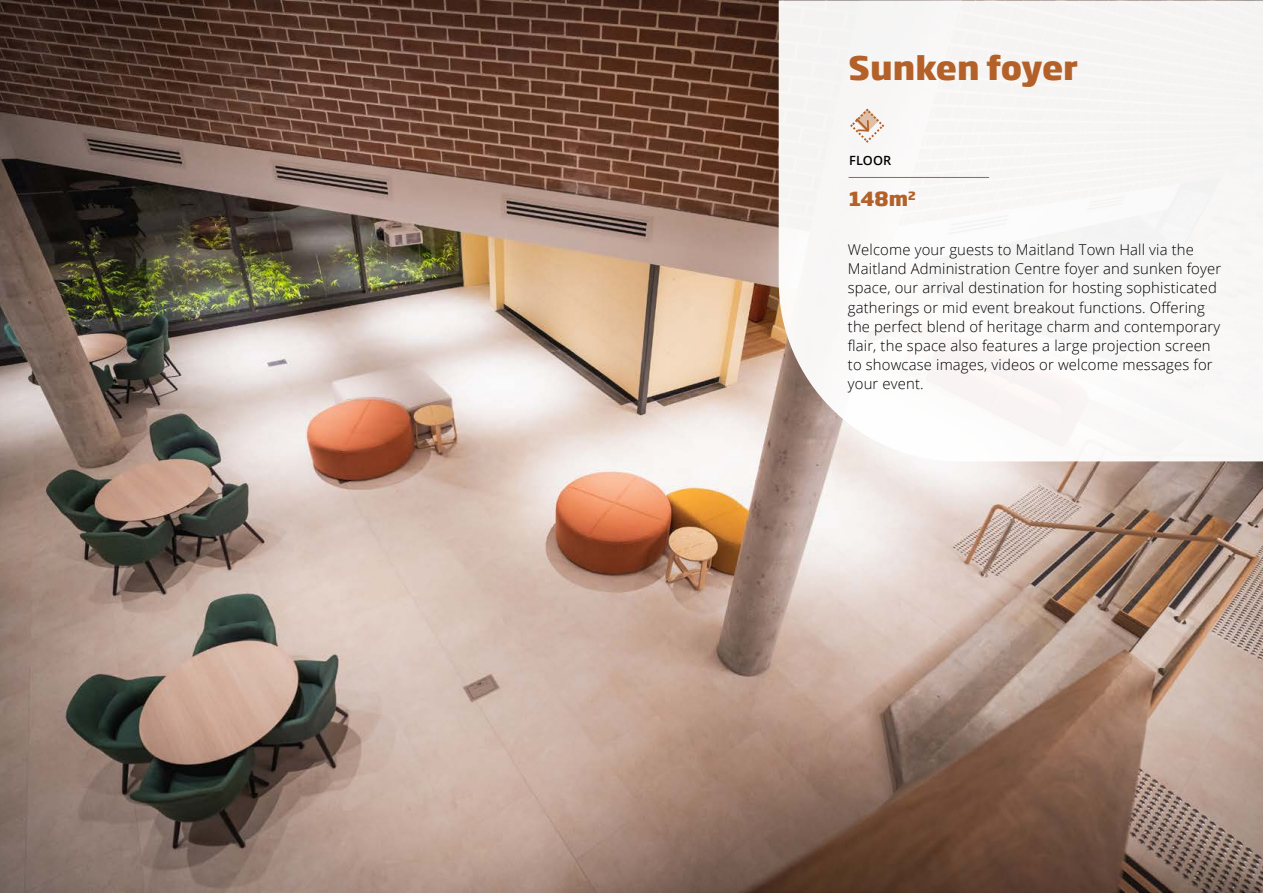
<style>
.page{position:relative;width:1263px;height:893px;background:#fff}
.page>*{position:absolute;margin:0;border:0;box-sizing:border-box;transform-origin:0 0}
.t1{font:800 31.8px "Soho Gothic Std";color:#b36128}
.t2{font:800 19.05px "Soho Gothic Std";color:#b36128}
.t3{font:300 14.85px/19px "Open Sans";letter-spacing:.01em;color:#000}
.t4{font:600 12.75px "Open Sans";color:#000}
</style>
<div class="page">
<img style="left:0;top:0;width:1263px;height:893px">
<div style="left:779px;top:0;width:484px;height:461px;background:#f8f6f6"></div>
<svg style="left:850px;top:109px;width:34px;height:34px"></svg>
<hr style="left:848px;top:177px;width:141px;height:1px;background:#b36128">
<h1 class="t1" style="left:848px;top:47px;width:231px">Sunken foyer</h1>
<p class="t4" style="left:849px;top:152px;width:43px">FLOOR</p>
<p class="t2" style="left:849px;top:187px;width:68px">148m<sup>2</sup></p>
<p class="t3" style="left:848px;top:240px;width:375px">Welcome your guests to Maitland Town Hall via the Maitland Administration Centre foyer and sunken foyer space, our arrival destination for hosting sophisticated gatherings or mid event breakout functions. Offering the perfect blend of heritage charm and contemporary flair, the space also features a large projection screen to showcase images, videos or welcome messages for your event.</p>
</div>
